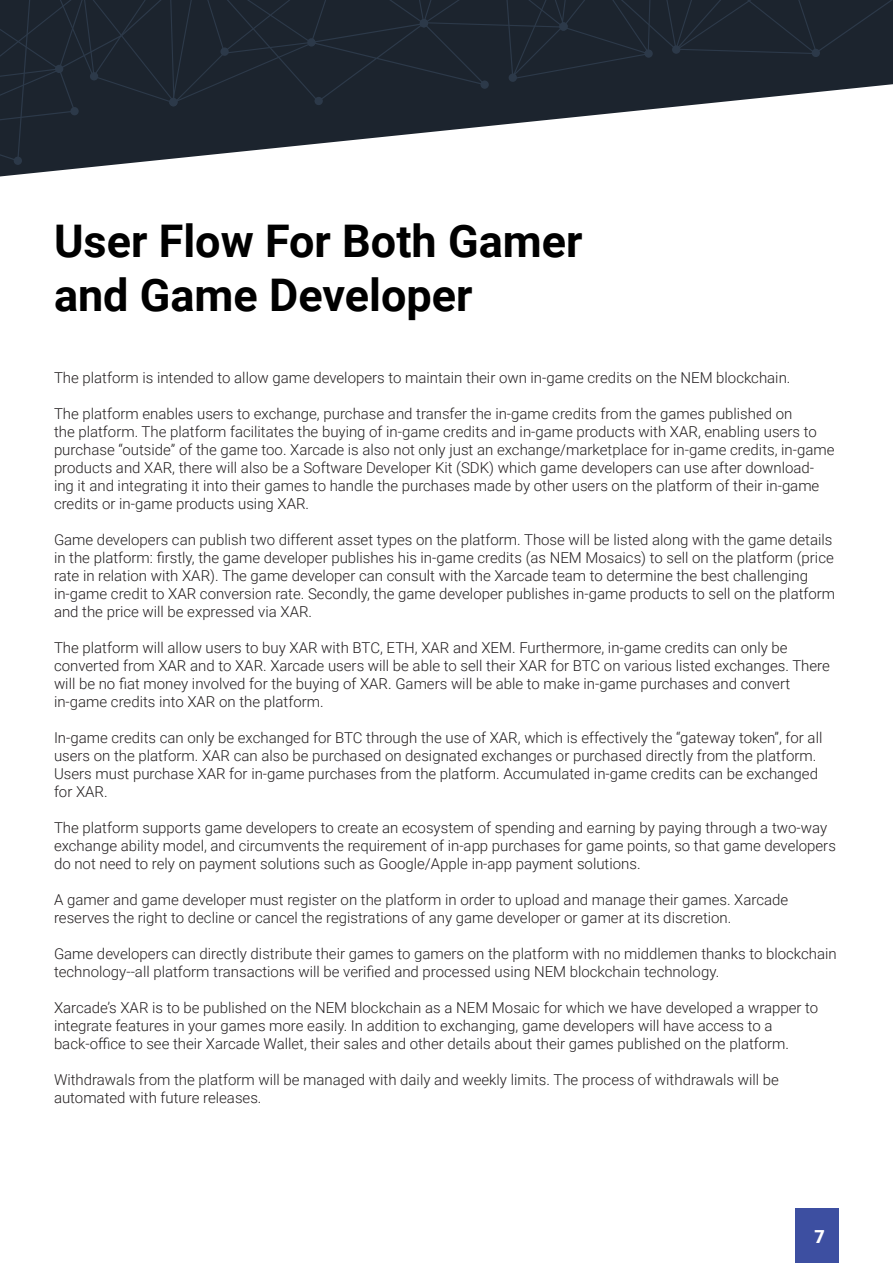
<style>
.page{position:relative;width:893px;height:1263px;background:#fff}
.page>*{position:absolute;margin:0;border:0;box-sizing:border-box;transform-origin:0 0}
.t1{font:700 45px/54px "Roboto";color:#000}
.t2{font:900 18px "Roboto";color:#fff}
.t3{font:300 15px/18px "Roboto";color:#231f20}
</style>
<div class="page">
<div style="left:796px;top:1209px;width:43px;height:54px;background:#3d4fa1"></div>
<svg style="left:0;top:79px;width:893px;height:97px"></svg>
<div style="left:14px;top:157px;width:8px;height:8px;background:#2c3949;border-radius:50%"></div>
<div style="left:480px;top:81px;width:9px;height:8px;background:#2c3949;border-radius:50%"></div>
<svg style="left:0;top:0;width:487px;height:162px;background:#303741"></svg>
<div style="left:509px;top:74px;width:8px;height:8px;background:#2c3949;border-radius:50%"></div>
<svg style="left:397px;top:0;width:496px;height:79px;background:#1c252f"></svg>
<p class="t1" style="left:54px;top:212px;width:530px">User Flow For Both Gamer and Game Developer</p>
<p class="t3" style="left:54px;top:368px;width:738px">The platform is intended to allow game developers to maintain their own in-game credits on the NEM blockchain.</p>
<p class="t3" style="left:54px;top:404px;width:782px">The platform enables users to exchange, purchase and transfer the in-game credits from the games published on<br>the platform. The platform facilitates the buying of in-game credits and in-game products with XAR, enabling users to purchase “outside” of the game too. Xarcade is also not only just an exchange/marketplace for in-game credits, in-game products and XAR, there will also be a Software Developer Kit (SDK) which game developers can use after download&shy;ing it and integrating it into their games to handle the purchases made by other users on the platform of their in-game credits or in-game products using XAR.</p>
<p class="t3" style="left:54px;top:530px;width:783px">Game developers can publish two different asset types on the platform. Those will be listed along with the game details in the platform: firstly, the game developer publishes his in-game credits (as NEM Mosaics) to sell on the platform (price rate in relation with XAR). The game developer can consult with the Xarcade team to determine the best challenging in-game credit to XAR conversion rate. Secondly, the game developer publishes in-game products to sell on the platform and the price will be expressed via XAR.</p>
<p class="t3" style="left:54px;top:638px;width:735px">The platform will allow users to buy XAR with BTC, ETH, XAR and XEM. Furthermore, in-game credits can only be</p>
<p class="t3" style="left:54px;top:656px;width:777px">converted from XAR and to XAR. Xarcade users will be able to sell their XAR for BTC on various listed exchanges. There will be no fiat money involved for the buying of XAR. Gamers will be able to make in-game purchases and convert</p>
<p class="t3" style="left:54px;top:692px;width:271px">in-game credits into XAR on the platform.</p>
<p class="t3" style="left:54px;top:728px;width:770px">In-game credits can only be exchanged for BTC through the use of XAR, which is effectively the “gateway token”, for all users on the platform. XAR can also be purchased on designated exchanges or purchased directly from the platform.<br>Users must purchase XAR for in-game purchases from the platform. Accumulated in-game credits can be exchanged for XAR.</p>
<p class="t3" style="left:54px;top:818px;width:783px">The platform supports game developers to create an ecosystem of spending and earning by paying through a two-way exchange ability model, and circumvents the requirement of in-app purchases for game points, so that game developers do not need to rely on payment solutions such as Google/Apple in-app payment solutions.</p>
<p class="t3" style="left:54px;top:890px;width:736px">A gamer and game developer must register on the platform in order to upload and manage their games. Xarcade</p>
<p class="t3" style="left:54px;top:908px;width:679px">reserves the right to decline or cancel the registrations of any game developer or gamer at its discretion.</p>
<p class="t3" style="left:54px;top:944px;width:784px">Game developers can directly distribute their games to gamers on the platform with no middlemen thanks to blockchain technology--all platform transactions will be verified and processed using NEM blockchain technology.</p>
<p class="t3" style="left:54px;top:998px;width:766px">Xarcade’s XAR is to be published on the NEM blockchain as a NEM Mosaic for which we have developed a wrapper to</p>
<p class="t3" style="left:54px;top:1016px;width:720px">integrate features in your games more easily. In addition to exchanging, game developers will have access to a</p>
<p class="t3" style="left:54px;top:1034px;width:737px">back-office to see their Xarcade Wallet, their sales and other details about their games published on the platform.</p>
<p class="t3" style="left:54px;top:1070px;width:726px">Withdrawals from the platform will be managed with daily and weekly limits. The process of withdrawals will be</p>
<p class="t3" style="left:54px;top:1088px;width:209px">automated with future releases.</p>
<p class="t2" style="left:814px;top:1224px;width:12px">7</p>
</div>
